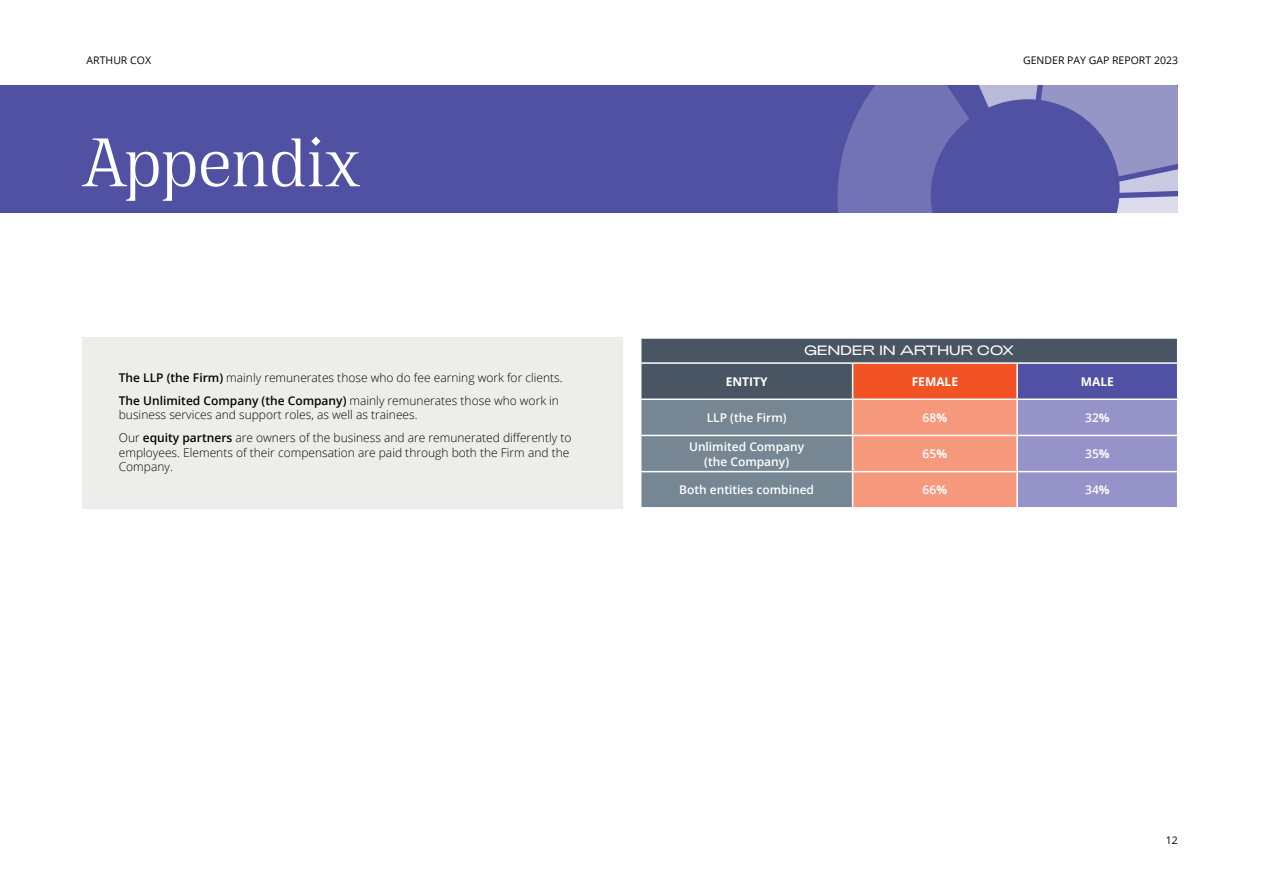
<style>
.page{position:relative;width:1263px;height:893px;background:#fff}
.page>*{position:absolute;margin:0;border:0;box-sizing:border-box;transform-origin:0 0}
.t1{font:75px "Earlsfort";letter-spacing:-.005em;color:#fff}
.t2{font:300 13.5px "Adieu";letter-spacing:-.03em;color:#fff}
.t3{font:300 12px/23px "Open Sans";color:#040503}
.t4{font:600 12px/15px "Open Sans";color:#fff;text-align:center}
.t5{font:700 12px "Open Sans";color:#fff}
.t6{font:10.5px "Open Sans";color:#040503}
.s1{font-weight:600}
.s2{font-weight:700}
</style>
<div class="page">
<div style="left:83px;top:337px;width:540px;height:172px;background:#edeeec"></div>
<div style="left:0;top:85px;width:1178px;height:128px;background:#5051a2"></div>
<svg style="left:837px;top:85px;width:341px;height:128px"></svg>
<svg style="left:641px;top:338px;width:537px;height:169px;background:#927c89"></svg>
<hr style="left:640px;top:362px;width:213px;height:2px;background:#fff">
<hr style="left:853px;top:362px;width:164px;height:2px;background:#fff">
<hr style="left:852px;top:364px;width:1px;height:34px;background:#fff">
<hr style="left:1017px;top:362px;width:161px;height:2px;background:#fff">
<hr style="left:1016px;top:364px;width:2px;height:34px;background:#fff">
<hr style="left:1177px;top:364px;width:1px;height:34px;background:#fff">
<hr style="left:640px;top:398px;width:213px;height:2px;background:#fff">
<hr style="left:853px;top:398px;width:164px;height:2px;background:#fff">
<hr style="left:852px;top:400px;width:1px;height:35px;background:#fff">
<hr style="left:1017px;top:398px;width:161px;height:2px;background:#fff">
<hr style="left:1016px;top:400px;width:2px;height:35px;background:#fff">
<hr style="left:1177px;top:400px;width:1px;height:35px;background:#fff">
<hr style="left:640px;top:435px;width:213px;height:1px;background:#fff">
<hr style="left:853px;top:435px;width:164px;height:1px;background:#fff">
<hr style="left:852px;top:436px;width:1px;height:35px;background:#fff">
<hr style="left:1017px;top:435px;width:161px;height:1px;background:#fff">
<hr style="left:1016px;top:436px;width:2px;height:35px;background:#fff">
<hr style="left:1177px;top:436px;width:1px;height:35px;background:#fff">
<hr style="left:640px;top:471px;width:213px;height:1px;background:#fff">
<hr style="left:853px;top:471px;width:164px;height:1px;background:#fff">
<hr style="left:852px;top:472px;width:1px;height:35px;background:#fff">
<hr style="left:1017px;top:471px;width:161px;height:1px;background:#fff">
<hr style="left:1016px;top:472px;width:2px;height:35px;background:#fff">
<hr style="left:1177px;top:472px;width:1px;height:35px;background:#fff">
<p class="t6" style="left:87px;top:53px;width:66px">ARTHUR COX</p>
<h1 class="t1" style="left:81px;top:118px;width:281px">Appendix</h1>
<p class="t3" style="left:119px;top:366px;width:445px"><span class="s1">The LLP (the Firm)</span> mainly remunerates those who do fee earning work for clients.<br><span class="s1">The Unlimited Company (the Company)</span> mainly remunerates those who work in</p>
<p class="t3" style="left:119px;top:403px;width:454px">business services and support roles, as well as trainees.<br>Our <span class="s1">equity partners</span> are owners of the business and are remunerated differently to</p>
<p class="t3" style="left:119px;top:445px;width:452px;line-height:14.4px">employees. Elements of their compensation are paid through both the Firm and the<br>Company.</p>
<p class="t6" style="left:1023px;top:53px;width:156px">GENDER PAY GAP REPORT 2023</p>
<p class="t2" style="left:804px;top:343px;width:212px">GENDER IN ARTHUR COX</p>
<p class="t5" style="left:726px;top:373px;width:43px">ENTITY</p>
<p class="t5" style="left:912px;top:373px;width:48px">FEMALE</p>
<p class="t5" style="left:1081px;top:373px;width:35px">MALE</p>
<p class="t4" style="left:707px;top:410px;width:81px">LLP (the Firm)</p>
<p class="t4" style="left:923px;top:410px;width:26px">68<span class="s2">%</span></p>
<p class="t4" style="left:1085px;top:410px;width:26px">32<span class="s2">%</span></p>
<p class="t4" style="left:689px;top:438px;width:117px">Unlimited Company (the Company)</p>
<p class="t4" style="left:923px;top:446px;width:26px">65<span class="s2">%</span></p>
<p class="t4" style="left:1085px;top:446px;width:26px">35<span class="s2">%</span></p>
<p class="t4" style="left:679px;top:482px;width:136px">Both entities combined</p>
<p class="t4" style="left:923px;top:482px;width:26px">66<span class="s2">%</span></p>
<p class="t4" style="left:1085px;top:482px;width:26px">34<span class="s2">%</span></p>
<p class="t6" style="left:1166px;top:833px;width:14px">12</p>
</div>
